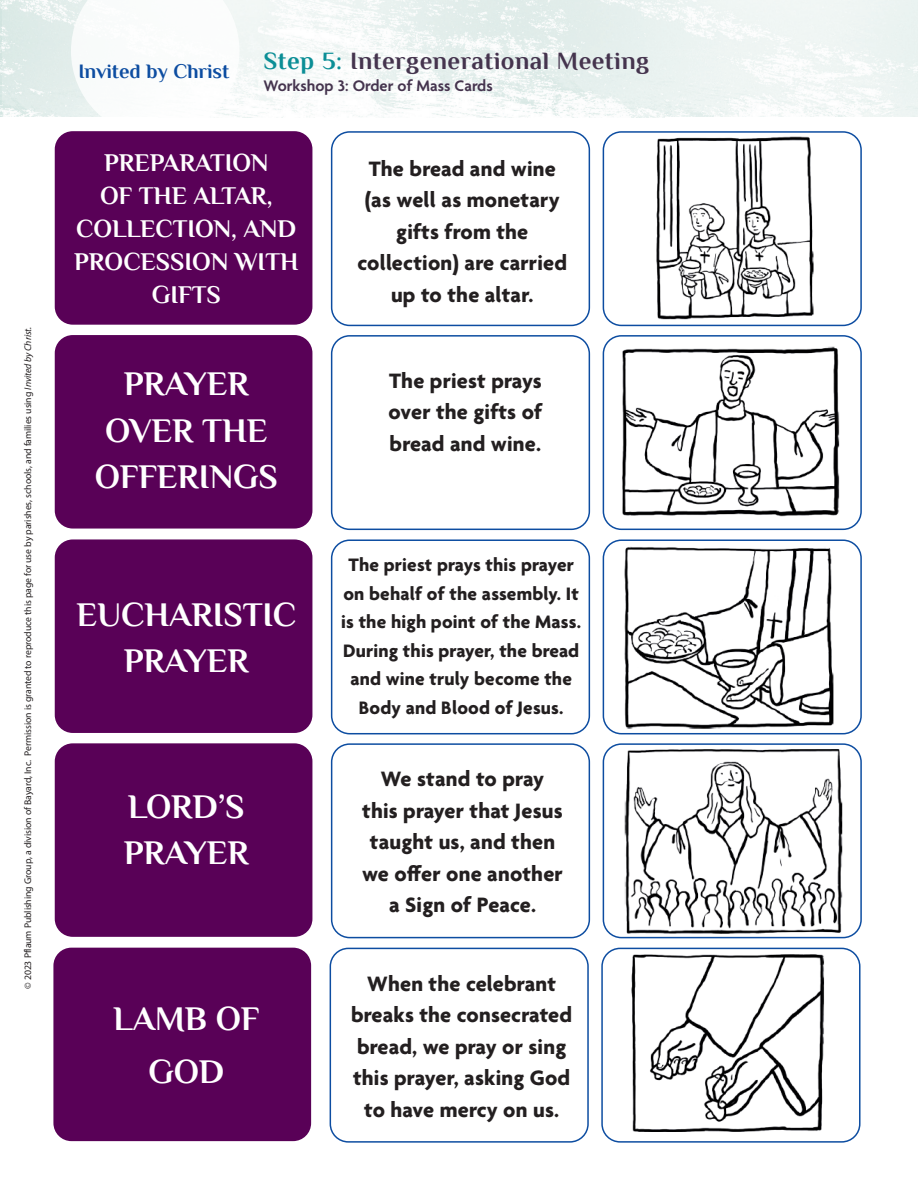
<style>
.page{position:relative;width:918px;height:1188px;background:#fff}
.page>*{position:absolute;margin:0;border:0;box-sizing:border-box;transform-origin:0 0}
.para{font:700 34.5px/46.5px "Philosopher";color:#fff;text-align:center}
.para-2{font:700 25.5px/33px "Philosopher";color:#fff;text-align:center}
.Sub_A{font:700 24.9px "Philosopher";letter-spacing:.02em;color:#45344e}
.para-3{font:700 22.5px/31.5px "Agenda";letter-spacing:.01em;color:#231f20;text-align:center}
.Sub_A-2{font:700 20.55px "Philosopher";color:#0d4da1}
.para-4{font:700 19.5px/28.5px "Agenda";letter-spacing:.01em;color:#231f20;text-align:center}
.Sub_A-3{font:600 16.5px "Agenda";color:#45344e}
.t1{font:9.75px "Myriad Pro";letter-spacing:-.01em;color:#231f20}
.s1{font-style:italic}
.s2{color:#0b8e96}
</style>
<div class="page">
<svg style="left:0;top:0;width:918px;height:118px;fill:#eff5f3"></svg>
<div style="left:665px;top:117px;width:253px;height:69px;background:#fff"></div>
<svg style="left:71px;top:0;width:168px;height:118px"></svg>
<div style="left:0;top:117px;width:158px;height:108px;background:#fff"></div>
<div style="left:55px;top:131px;width:257px;height:194px;background:#590157;border-radius:18px"></div>
<div style="left:331px;top:131px;width:259px;height:195px;border:2px solid #0d4da1;border-radius:18px"></div>
<div style="left:603px;top:131px;width:259px;height:195px;border:2px solid #0d4da1;border-radius:18px"></div>
<div style="left:55px;top:335px;width:257px;height:194px;background:#590157;border-radius:18px"></div>
<div style="left:331px;top:335px;width:259px;height:195px;border:2px solid #0d4da1;border-radius:18px"></div>
<div style="left:603px;top:335px;width:259px;height:195px;border:2px solid #0d4da1;border-radius:18px"></div>
<div style="left:55px;top:539px;width:257px;height:194px;background:#590157;border-radius:18px"></div>
<div style="left:331px;top:539px;width:259px;height:195px;border:2px solid #0d4da1;border-radius:18px"></div>
<div style="left:603px;top:539px;width:259px;height:195px;border:2px solid #0d4da1;border-radius:18px"></div>
<div style="left:55px;top:743px;width:257px;height:194px;background:#590157;border-radius:18px"></div>
<div style="left:331px;top:743px;width:259px;height:195px;border:2px solid #0d4da1;border-radius:18px"></div>
<div style="left:603px;top:743px;width:259px;height:195px;border:2px solid #0d4da1;border-radius:18px"></div>
<div style="left:53px;top:948px;width:258px;height:193px;background:#590157;border-radius:18px"></div>
<div style="left:330px;top:948px;width:259px;height:195px;border:2px solid #0d4da1;border-radius:18px"></div>
<div style="left:601px;top:948px;width:260px;height:195px;border:2px solid #0d4da1;border-radius:18px"></div>
<img style="left:622px;top:346px;width:218px;height:171px">
<img style="left:624px;top:546px;width:210px;height:183px">
<img style="left:633px;top:133px;width:202px;height:187px">
<img style="left:624px;top:750px;width:219px;height:183px">
<img style="left:631px;top:954px;width:194px;height:178px">
<p class="t1" style="left:22px;top:989px;width:664px;rotate:-90deg">© 2023 Pflaum Publishing Group, a division of Bayard, Inc. Permission is granted to reproduce this page for use by parishes, schools, and families using <span class="s1">Invited by Christ.</span></p>
<p class="Sub_A-2" style="left:78px;top:60px;width:153px">Invited by Christ</p>
<p class="Sub_A" style="left:263px;top:48px;width:387px"><span class="s2">Step 5:</span> Intergenerational Meeting</p>
<p class="Sub_A-3" style="left:263px;top:77px;width:231px">Workshop 3: Order of Mass Cards</p>
<p class="para-2" style="left:74px;top:147px;width:226px">PREPARATION<br>OF THE ALTAR,<br>COLLECTION, AND<br>PROCESSION WITH<br>GIFTS</p>
<p class="para" style="left:95px;top:361px;width:185px">PRAYER<br>OVER THE<br>OFFERINGS</p>
<p class="para" style="left:76px;top:592px;width:221px">EUCHARISTIC<br>PRAYER</p>
<p class="para" style="left:124px;top:783px;width:127px;text-align:left">LORD’S<br>PRAYER</p>
<p class="para" style="left:113px;top:996px;width:148px">LAMB OF</p>
<p class="para" style="left:148px;top:1048px;width:77px">GOD</p>
<p class="para-3" style="left:357px;top:154px;width:211px">The bread and wine (as well as monetary gifts from the collection) are carried up to the altar.</p>
<p class="para-3" style="left:388px;top:366px;width:155px;text-align:justify">The priest prays over the gifts of bread and wine.</p>
<p class="para-4" style="left:341px;top:552px;width:241px">The priest prays this prayer on behalf of the assembly. It is the high point of the Mass.<br>During this prayer, the bread and wine truly become the<br>Body and Blood of Jesus.</p>
<p class="para-3" style="left:362px;top:765px;width:202px">We stand to pray this prayer that Jesus taught us, and then we offer one another a Sign of Peace.</p>
<p class="para-3" style="left:351px;top:969px;width:223px">When the celebrant breaks the consecrated bread, we pray or sing this prayer, asking God to have mercy on us.</p>
</div>
